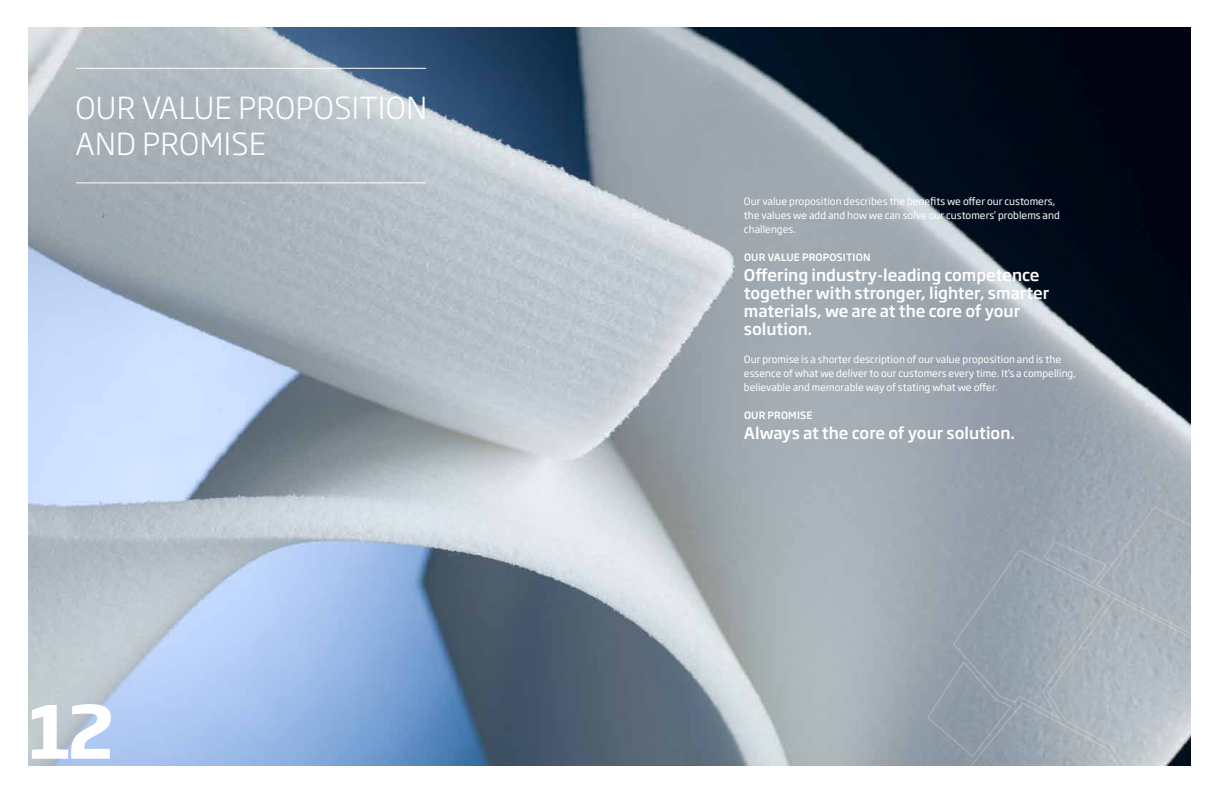
<style>
.page{position:relative;width:1219px;height:794px;background:#fff}
.page>*{position:absolute;margin:0;border:0;box-sizing:border-box;transform-origin:0 0}
.t1{font:700 72px "Soho Gothic Std";color:#fff}
.t2{font:300 30px/36px "Soho Gothic Std";letter-spacing:.015em;color:#fff}
.t3{font:500 16px/18px "Soho Gothic Std";color:#fff}
.t4{font:10px/14px "Soho Gothic Std";color:#fff}
.t5{font:500 10px "Soho Gothic Std";letter-spacing:.015em;color:#fff}
</style>
<div class="page">
<img style="left:28px;top:27px;width:1163px;height:738px">
<hr style="left:76px;top:68px;width:350px;height:1px;background:#fff">
<hr style="left:76px;top:183px;width:350px;height:1px;background:#fff">
<svg style="left:927px;top:506px;width:264px;height:260px;background:#a0aab3"></svg>
<h2 class="t2" style="left:75px;top:90px;width:353px">OUR VALUE PROPOSITION<br>AND PROMISE</h2>
<h1 class="t1" style="left:28px;top:685px;width:88px">12</h1>
<p class="t4" style="left:744px;top:194px;width:317px">Our value proposition describes the benefits we offer our customers, the values we add and how we can solve our customers’ problems and challenges.</p>
<p class="t5" style="left:744px;top:251px;width:128px">OUR VALUE PROPOSITION</p>
<h3 class="t3" style="left:744px;top:266px;width:307px">Offering industry-leading competence together with stronger, lighter, smarter materials, we are at the core of your solution.</h3>
<p class="t4" style="left:744px;top:352px;width:334px">Our promise is a shorter description of our value proposition and is the essence of what we deliver to our customers every time. It’s a compelling, believable and memorable way of stating what we offer.</p>
<p class="t5" style="left:744px;top:409px;width:70px">OUR PROMISE</p>
<h3 class="t3" style="left:744px;top:424px;width:272px">Always at the core of your solution.</h3>
</div>
